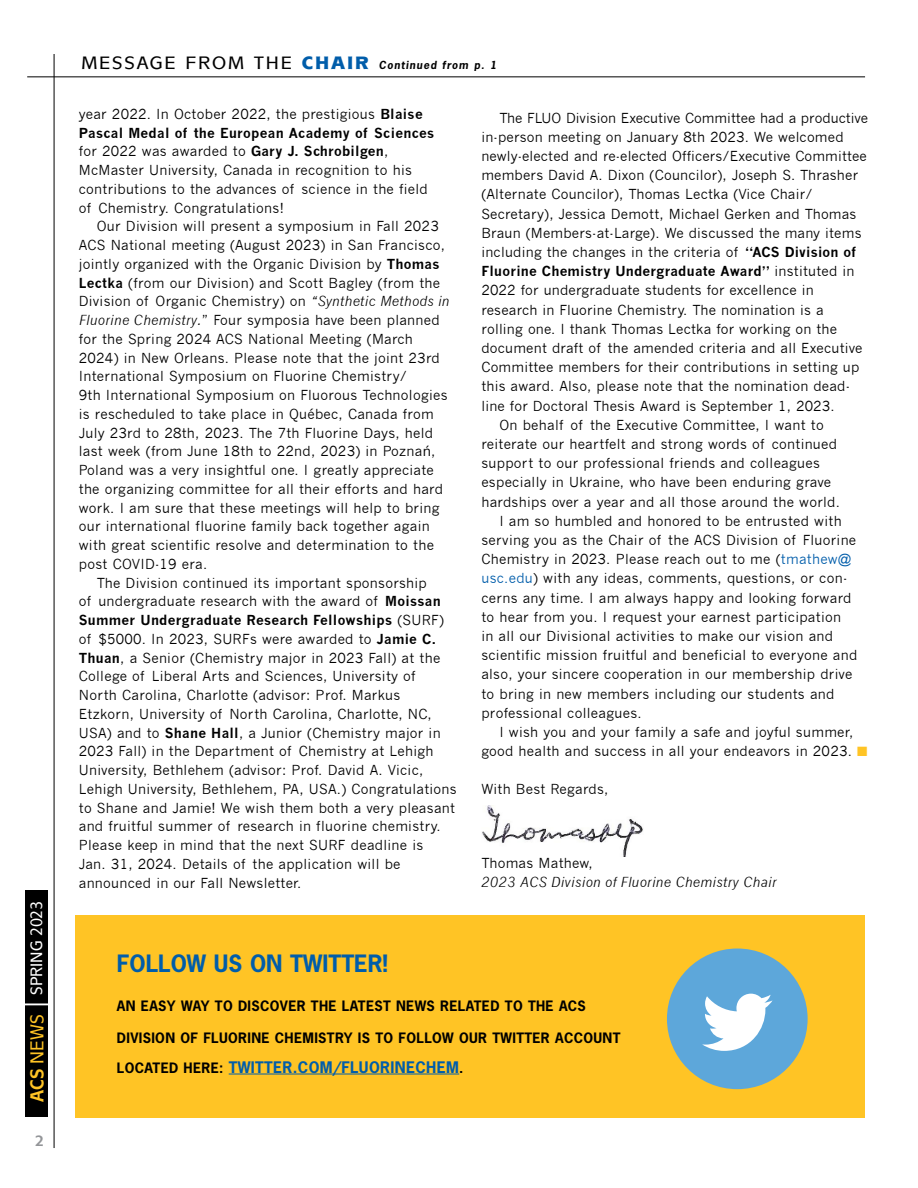
<style>
.page{position:relative;width:918px;height:1188px;background:#fff}
.page>*{position:absolute;margin:0;border:0;box-sizing:border-box;transform-origin:0 0}
.t1{font:700 22.5px "News Gothic Std";color:#005daa}
.t2{font:500 16.5px "Mixage IT Cby BT";color:#fff;scale:.9 1}
.t3{font:700 15px "News Gothic Std";letter-spacing:.025em;color:#005daa}
.t4{font:700 15px "Mixage IT Cby BT";color:#939598}
.t5{font:13.5px/18.8px "News Gothic";letter-spacing:.02em;color:#000}
.t6{font:700 13.5px "News Gothic Std";letter-spacing:.025em;color:#000}
.t7{font:700 13.5px "News Gothic";letter-spacing:.015em;color:#000}
.t8{font:13.5px "News Gothic";color:#000}
.t9{font:italic 13.5px "News Gothic";letter-spacing:.02em;color:#000}
.t10{font:italic 700 10.5px "News Gothic";letter-spacing:.1em;color:#000}
.s1{font-weight:700;font-size:18.75px;color:#ffc425}
.s2{font-size:18.75px;color:#ffc425}
.s3{font-family:"Mixage IT Cby BT";font-weight:500;font-style:normal;font-size:18px}
.s4{font-family:"Mixage IT Cby BT";font-weight:900;font-style:normal;font-size:18px;color:#005daa}
.s5{font-weight:700}
.s6{font-style:italic}
.s7{font-family:"Open Sans"}
.s8{font-weight:400}
.s9{color:#005daa}
.s10{color:#ffc425}
.s11{font-size:13.5px;color:#000}
</style>
<div class="page">
<hr style="left:27px;top:77px;width:838px;height:1px;background:#000">
<hr style="left:54px;top:54px;width:1px;height:1094px;background:#000">
<img style="left:482px;top:806px;width:161px;height:51px">
<div style="left:26px;top:890px;width:22px;height:227px;background:#000"></div>
<hr style="left:20px;top:1004px;width:30px;height:1px;background:#fff">
<div style="left:75px;top:915px;width:790px;height:202px;background:#ffc425"></div>
<hr style="left:229px;top:1074px;width:230px;height:1px;background:#005daa">
<div style="left:667px;top:949px;width:141px;height:140px;background:#5da7da;border-radius:50%"></div>
<svg style="left:702px;top:994px;width:71px;height:57px"></svg>
<p class="t2" style="left:26px;top:1102px;width:225px;rotate:-90deg"><span class="s1">ACS</span> <span class="s2">NEWS</span> SPRING 2023</p>
<p class="t4" style="left:35px;top:1131px;width:11px">2</p>
<p class="t10" style="left:81px;top:58px;width:417px"><span class="s3">MESSAGE FROM THE</span> <span class="s4">CHAIR</span> Continued from p. 1</p>
<p class="t5" style="left:79px;top:105px;width:357px">year 2022. In October 2022, the prestigious <span class="s5">Blaise Pascal Medal of the European Academy of Sciences </span>for 2022 was awarded to <span class="s5">Gary J. Schrobilgen</span>, McMaster University, Canada in recognition to his contributions to the advances of science in the field of Chemistry. Congratulations!</p>
<p class="t5" style="left:97px;top:217px;width:343px">Our Division will present a symposium in Fall 2023</p>
<p class="t5" style="left:79px;top:236px;width:368px">ACS National meeting (August 2023) in San Francisco,</p>
<p class="t5" style="left:79px;top:255px;width:362px">jointly organized with the Organic Division by <span class="s5">Thomas</span></p>
<p class="t5" style="left:79px;top:273px;width:363px"><span class="s5">Lectka</span> (from our Division) and Scott Bagley (from the</p>
<p class="t5" style="left:79px;top:292px;width:372px">Division of Organic Chemistry) on <span class="s6">“Synthetic Methods in</span></p>
<p class="t5" style="left:79px;top:311px;width:362px"><span class="s6">Fluorine Chemistry.</span>” Four symposia have been planned</p>
<p class="t5" style="left:79px;top:330px;width:336px">for the Spring 2024 ACS National Meeting (March</p>
<p class="t5" style="left:79px;top:348px;width:362px">2024) in New Orleans. Please note that the joint 23rd</p>
<p class="t5" style="left:79px;top:367px;width:330px">International Symposium on Fluorine Chemistry/</p>
<p class="t5" style="left:79px;top:386px;width:370px">9th International Symposium on Fluorous Technologies</p>
<p class="t5" style="left:79px;top:405px;width:357px">is rescheduled to take place in Québec, Canada from</p>
<p class="t5" style="left:79px;top:423px;width:356px">July 23rd to 28th, 2023. The 7th Fluorine Days, held</p>
<p class="t5" style="left:79px;top:442px;width:358px">last week (from June 18th to 22nd, 2023) in Pozna<span class="s7">ń</span>,</p>
<p class="t5" style="left:79px;top:461px;width:357px">Poland was a very insightful one. I greatly appreciate</p>
<p class="t5" style="left:79px;top:480px;width:366px">the organizing committee for all their efforts and hard</p>
<p class="t5" style="left:79px;top:498px;width:362px">work. I am sure that these meetings will help to bring</p>
<p class="t5" style="left:79px;top:517px;width:352px">our international fluorine family back together again</p>
<p class="t5" style="left:79px;top:536px;width:357px">with great scientific resolve and determination to the</p>
<p class="t5" style="left:79px;top:555px;width:130px">post COVID-19 era.</p>
<p class="t5" style="left:97px;top:573px;width:332px">The Division continued its important sponsorship</p>
<p class="t5" style="left:79px;top:592px;width:363px">of undergraduate research with the award of <span class="s5">Moissan</span></p>
<p class="t7" style="left:79px;top:612px;width:367px">Summer Undergraduate Research Fellowships <span class="s8">(SURF)</span></p>
<p class="t5" style="left:79px;top:630px;width:359px">of $5000. In 2023, SURFs were awarded to <span class="s5">Jamie C.</span></p>
<p class="t5" style="left:79px;top:648px;width:363px"><span class="s5">Thuan</span>, a Senior (Chemistry major in 2023 Fall) at the</p>
<p class="t5" style="left:79px;top:667px;width:338px">College of Liberal Arts and Sciences, University of</p>
<p class="t5" style="left:79px;top:686px;width:323px">North Carolina, Charlotte (advisor: Prof. Markus</p>
<p class="t5" style="left:79px;top:705px;width:354px">Etzkorn, University of North Carolina, Charlotte, NC,</p>
<p class="t5" style="left:79px;top:723px;width:363px">USA) and to <span class="s5">Shane Hall</span>, a Junior (Chemistry major in</p>
<p class="t5" style="left:79px;top:742px;width:356px">2023 Fall) in the Department of Chemistry at Lehigh</p>
<p class="t5" style="left:79px;top:761px;width:346px">University, Bethlehem (advisor: Prof. David A. Vicic,</p>
<p class="t5" style="left:79px;top:780px;width:379px">Lehigh University, Bethlehem, PA, USA.) Congratulations</p>
<p class="t5" style="left:79px;top:798px;width:378px">to Shane and Jamie! We wish them both a very pleasant</p>
<p class="t5" style="left:79px;top:817px;width:363px">and fruitful summer of research in fluorine chemistry.</p>
<p class="t5" style="left:79px;top:836px;width:346px">Please keep in mind that the next SURF deadline is</p>
<p class="t5" style="left:79px;top:855px;width:323px">Jan. 31, 2024. Details of the application will be</p>
<p class="t5" style="left:79px;top:873px;width:224px">announced in our Fall Newsletter.</p>
<p class="t8" style="left:499px;top:110px;width:370px">The FLUO Division Executive Committee had a productive</p>
<p class="t5" style="left:481px;top:128px;width:364px">in-person meeting on January 8th 2023. We welcomed</p>
<p class="t5" style="left:481px;top:147px;width:387px">newly-elected and re-elected Officers/Executive Committee</p>
<p class="t5" style="left:481px;top:166px;width:378px">members David A. Dixon (Councilor), Joseph S. Thrasher</p>
<p class="t5" style="left:481px;top:185px;width:333px">(Alternate Councilor), Thomas Lectka (Vice Chair/</p>
<p class="t5" style="left:481px;top:204px;width:377px">Secretary), Jessica Demott, Michael Gerken and Thomas</p>
<p class="t5" style="left:481px;top:224px;width:382px">Braun (Members-at-Large). We discussed the many items</p>
<p class="t5" style="left:481px;top:243px;width:376px">including the changes in the criteria of <span class="s5">“ACS Division of</span></p>
<p class="t7" style="left:481px;top:263px;width:375px">Fluorine Chemistry Undergraduate Award” <span class="s8">instituted in</span></p>
<p class="t5" style="left:481px;top:281px;width:334px">2022 for undergraduate students for excellence in</p>
<p class="t5" style="left:481px;top:300px;width:344px">research in Fluorine Chemistry. The nomination is a</p>
<p class="t5" style="left:481px;top:320px;width:357px">rolling one. I thank Thomas Lectka for working on the</p>
<p class="t5" style="left:481px;top:339px;width:382px">document draft of the amended criteria and all Executive</p>
<p class="t5" style="left:481px;top:358px;width:379px">Committee members for their contributions in setting up</p>
<p class="t5" style="left:481px;top:377px;width:370px">this award. Also, please note that the nomination dead-</p>
<p class="t5" style="left:481px;top:396px;width:355px">line for Doctoral Thesis Award is September 1, 2023.</p>
<p class="t5" style="left:499px;top:416px;width:326px">On behalf of the Executive Committee, I want to</p>
<p class="t5" style="left:481px;top:435px;width:357px">reiterate our heartfelt and strong words of continued</p>
<p class="t5" style="left:481px;top:454px;width:340px">support to our professional friends and colleagues</p>
<p class="t5" style="left:481px;top:473px;width:351px">especially in Ukraine, who have been enduring grave</p>
<p class="t5" style="left:481px;top:492px;width:360px">hardships over a year and all those around the world.</p>
<p class="t5" style="left:499px;top:512px;width:344px">I am so humbled and honored to be entrusted with</p>
<p class="t5" style="left:481px;top:531px;width:376px">serving you as the Chair of the ACS Division of Fluorine</p>
<p class="t5" style="left:481px;top:550px;width:372px">Chemistry in 2023. Please reach out to me (<span class="s9">tmathew@</span></p>
<p class="t5" style="left:481px;top:569px;width:367px"><span class="s9">usc.edu</span>) with any ideas, comments, questions, or con-</p>
<p class="t5" style="left:481px;top:588px;width:372px">cerns any time. I am always happy and looking forward</p>
<p class="t5" style="left:481px;top:607px;width:361px">to hear from you. I request your earnest participation</p>
<p class="t5" style="left:481px;top:627px;width:353px">in all our Divisional activities to make our vision and</p>
<p class="t5" style="left:481px;top:646px;width:377px">scientific mission fruitful and beneficial to everyone and</p>
<p class="t5" style="left:481px;top:665px;width:373px">also, your sincere cooperation in our membership drive</p>
<p class="t5" style="left:481px;top:684px;width:355px">to bring in new members including our students and</p>
<p class="t5" style="left:481px;top:703px;width:162px">professional colleagues.</p>
<p class="t5" style="left:499px;top:723px;width:355px">I wish you and your family a safe and joyful summer,</p>
<p class="t5" style="left:481px;top:742px;width:387px">good health and success in all your endeavors in 2023. <span class="s10">■</span></p>
<p class="t5" style="left:481px;top:780px;width:129px">With Best Regards,</p>
<p class="t5" style="left:481px;top:854px;width:113px">Thomas Mathew,</p>
<p class="t9" style="left:481px;top:874px;width:297px">2023 ACS Division of Fluorine Chemistry Chair</p>
<h1 class="t1" style="left:117px;top:949px;width:273px">FOLLOW US ON TWITTER!</h1>
<p class="t6" style="left:117px;top:997px;width:471px">AN EASY WAY TO DISCOVER THE LATEST NEWS RELATED TO THE ACS</p>
<p class="t6" style="left:117px;top:1028px;width:505px">DIVISION OF FLUORINE CHEMISTRY IS TO FOLLOW OUR TWITTER ACCOUNT</p>
<p class="t3" style="left:117px;top:1057px;width:348px"><span class="s11">LOCATED HERE:</span> TWITTER.COM/FLUORINECHEM<span class="s11">.</span></p>
</div>
